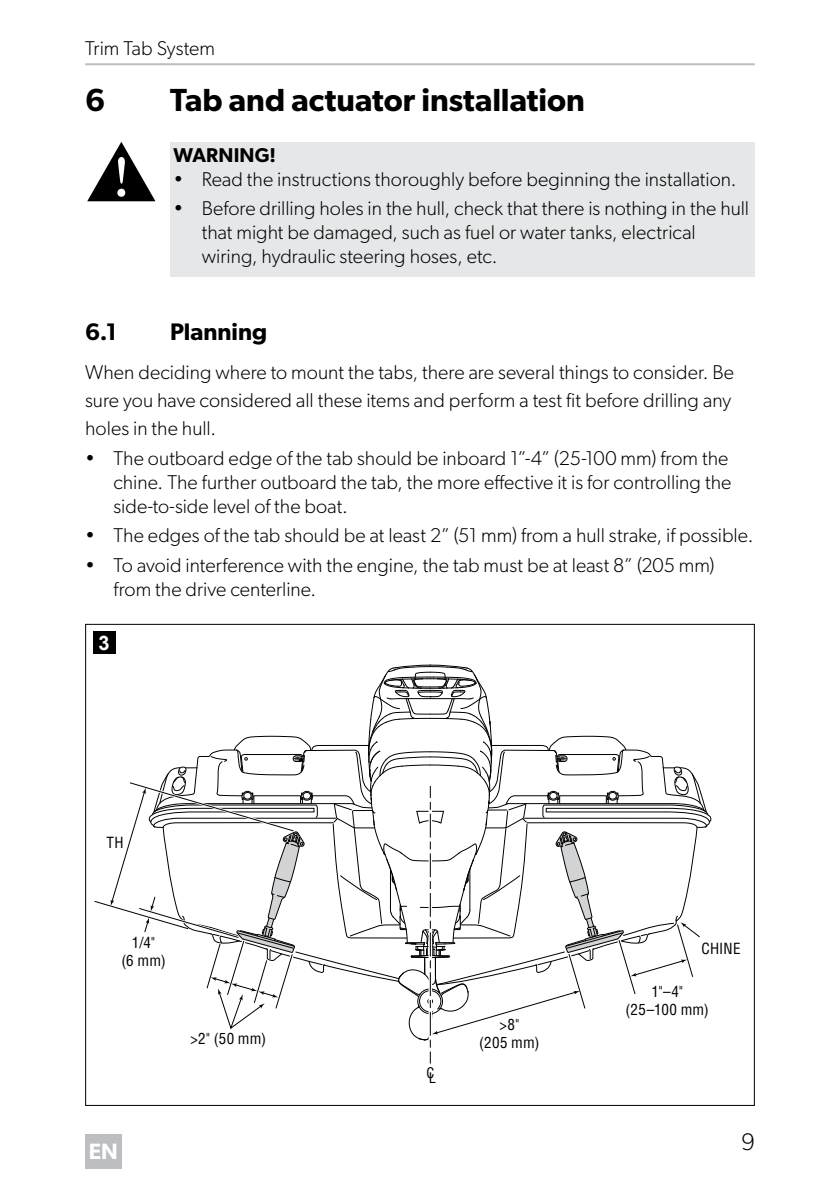
<style>
.page{position:relative;width:840px;height:1191px;background:#fff}
.page>*{position:absolute;margin:0;border:0;box-sizing:border-box;transform-origin:0 0}
.t1{font:600 32px "Gibson";color:#000}
.t2{font:600 24px "Gibson";color:#000}
.t3{font:300 24px "Gibson";color:#000}
.t4{font:600 22.2px "Gibson";color:#fff}
.t5{font:300 20px/24px "Gibson";color:#000}
.t6{font:600 20px "Gibson";letter-spacing:.01em;color:#000}
.t7{font:700 20px "Arial";color:#fff}
.t8{font:condensed 15px/18px "Helvetica";letter-spacing:.02em;color:#000;text-align:center}
.t9{font:condensed 14.2px "Helvetica";color:#000}
</style>
<div class="page">
<svg style="left:94px;top:665px;width:616px;height:398px"></svg>
<hr style="left:85px;top:63px;width:669px;height:2px;background:#bcbec0">
<div style="left:85px;top:1134px;width:37px;height:34px;background:#bdbec1"></div>
<div style="left:170px;top:142px;width:584px;height:134px;background:#e6e7e8"></div>
<svg style="left:87px;top:142px;width:68px;height:59px"></svg>
<div style="left:93px;top:631px;width:22px;height:23px;background:#000"></div>
<p class="t5" style="left:85px;top:36px;width:131px">Trim Tab System</p>
<h1 class="t1" style="left:85px;top:80px;width:22px">6</h1>
<h1 class="t1" style="left:170px;top:80px;width:416px">Tab and actuator installation</h1>
<p class="t6" style="left:173px;top:143px;width:104px">WARNING!</p>
<p class="t5" style="left:173px;top:166px;width:564px">• Read the instructions thoroughly before beginning the installation.</p>
<p class="t5" style="left:202px;top:196px;width:548px;text-indent:-28px">• Before drilling holes in the hull, check that there is nothing in the hull that might be damaged, such as fuel or water tanks, electrical wiring, hydraulic steering hoses, etc.</p>
<p class="t2" style="left:85px;top:317px;width:33px">6.1</p>
<p class="t2" style="left:170px;top:317px;width:98px">Planning</p>
<p class="t5" style="left:85px;top:358px;width:650px;line-height:28px">When deciding where to mount the tabs, there are several things to consider. Be sure you have considered all these items and perform a test fit before drilling any holes in the hull.</p>
<p class="t5" style="left:113px;top:445px;width:619px;text-indent:-28px">• The outboard edge of the tab should be inboard 1”-4” (25-100 mm) from the chine. The further outboard the tab, the more effective it is for controlling the side-to-side level of the boat.</p>
<p class="t5" style="left:85px;top:523px;width:669px">• The edges of the tab should be at least 2” (51 mm) from a hull strake, if possible.</p>
<p class="t5" style="left:113px;top:553px;width:602px;text-indent:-28px">• To avoid interference with the engine, the tab must be at least 8” (205 mm) from the drive centerline.</p>
<p class="t7" style="left:98px;top:630px;width:13px">3</p>
<p class="t8" style="left:106px;top:833px;width:19px">TH</p>
<p class="t8" style="left:121px;top:933px;width:46px">1/4"<br>(6 mm)</p>
<p class="t8" style="left:190px;top:1029px;width:77px">&gt;2" (50 mm)</p>
<p class="t4" style="left:89px;top:1137px;width:30px">EN</p>
<p class="t9" style="left:426px;top:1066px;width:11px">CL</p>
<p class="t8" style="left:479px;top:1015px;width:62px">&gt;8"<br>(205 mm)</p>
<p class="t8" style="left:701px;top:938px;width:41px">CHINE</p>
<p class="t8" style="left:625px;top:981px;width:85px">1"–4" (25–100 mm)</p>
<p class="t3" style="left:741px;top:1127px;width:15px">9</p>
</div>
